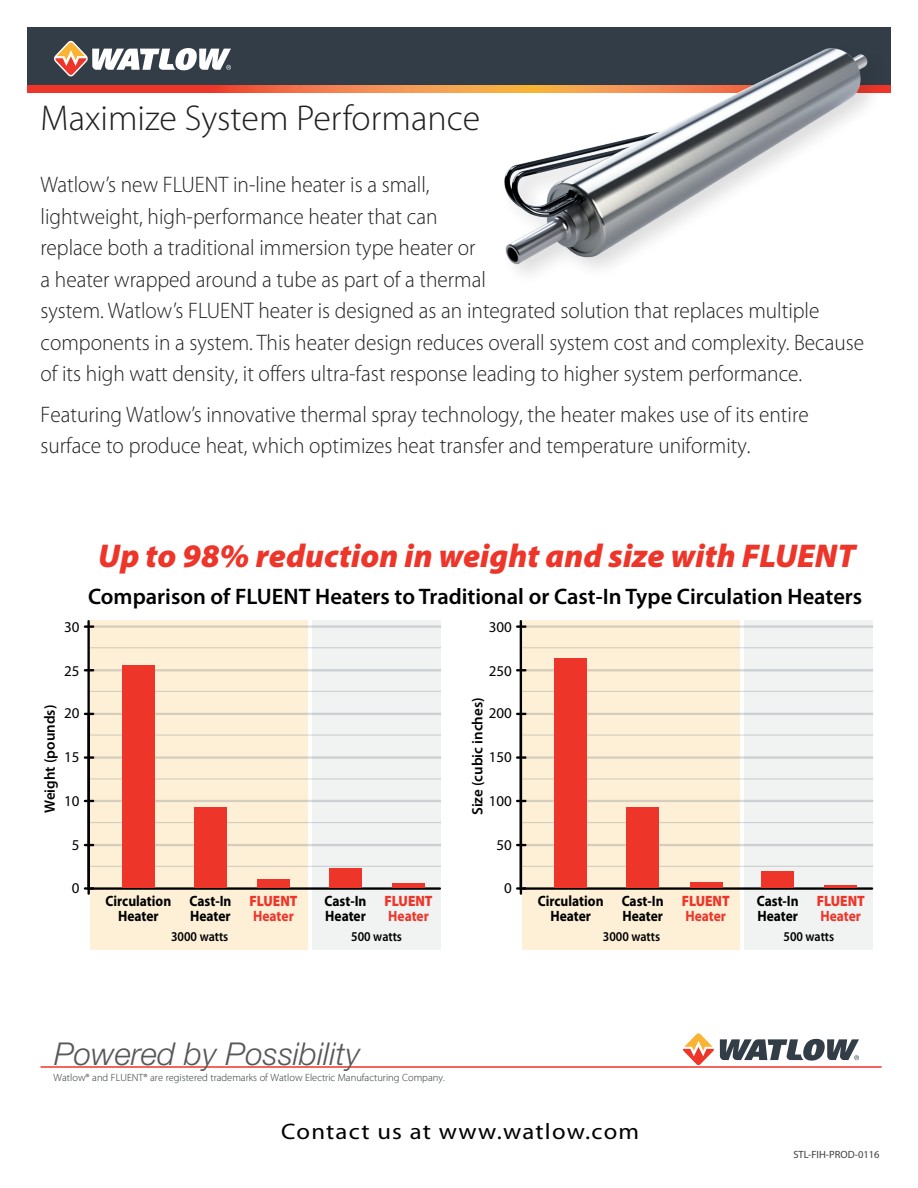
<style>
.page{position:relative;width:918px;height:1188px;background:#fff}
.page>*{position:absolute;margin:0;border:0;box-sizing:border-box;transform-origin:0 0}
.t1{font:300 36px "Myriad Pro";color:#231f20}
.t2{font:italic 900 33px "Myriad Pro";color:#ee3529}
.t3{font:italic 300 31.5px "Helvetica Neue LT Std";color:#57585a}
.t4{font:300 22.5px/31.5px "Myriad Pro";color:#231f20;scale:.95 1}
.t5{font:600 22.5px "Myriad Pro";color:#000001}
.t6{font:22.5px "Myriad Pro";letter-spacing:.05em;color:#000001;scale:1.1 1}
.t7{font:700 15px "Myriad Pro";color:#000001;scale:.9 1}
.t8{font:600 15px "Myriad Pro";color:#000001}
.t9{font:15px "Myriad Pro";color:#000001}
.t10{font:900 15px "Myriad Pro";color:#ee3529;scale:.9 1}
.t11{font:700 15px "Myriad Pro";letter-spacing:-.005em;color:#ee3529;scale:.9 1}
.t12{font:600 13.5px "Myriad Pro";color:#000001;scale:.9 1}
.t13{font:300 10.5px "Myriad Pro";color:#293234}
.t14{font:10.5px "Myriad Pro";color:#3e3e3f}
</style>
<div class="page">
<div style="left:90px;top:620px;width:218px;height:330px;background:#fdf0d6"></div>
<div style="left:522px;top:620px;width:218px;height:330px;background:#fdf0d6"></div>
<div style="left:313px;top:620px;width:128px;height:330px;background:#f1f2f2"></div>
<div style="left:745px;top:620px;width:128px;height:330px;background:#f1f2f2"></div>
<div style="left:27px;top:27px;width:864px;height:59px;background:#323d47"></div>
<svg style="left:27px;top:86px;width:450px;height:6px;background:#f0603c"></svg>
<svg style="left:54px;top:41px;width:177px;height:35px"></svg>
<img style="left:477px;top:48px;width:414px;height:226px">
<svg style="left:86px;top:620px;width:355px;height:271px"></svg>
<svg style="left:519px;top:620px;width:355px;height:271px"></svg>
<hr style="left:88px;top:714px;width:2px;height:180px;background:#000001">
<hr style="left:520px;top:714px;width:2px;height:180px;background:#000001">
<svg style="left:85px;top:844px;width:8px;height:2px"></svg>
<svg style="left:517px;top:844px;width:8px;height:2px"></svg>
<svg style="left:85px;top:800px;width:8px;height:2px"></svg>
<svg style="left:517px;top:800px;width:8px;height:2px"></svg>
<svg style="left:85px;top:756px;width:8px;height:3px"></svg>
<svg style="left:517px;top:756px;width:8px;height:3px"></svg>
<svg style="left:85px;top:713px;width:8px;height:2px"></svg>
<svg style="left:517px;top:713px;width:8px;height:2px"></svg>
<svg style="left:85px;top:669px;width:8px;height:2px"></svg>
<svg style="left:517px;top:669px;width:8px;height:2px"></svg>
<svg style="left:85px;top:625px;width:8px;height:3px"></svg>
<svg style="left:517px;top:625px;width:8px;height:3px"></svg>
<svg style="left:85px;top:887px;width:8px;height:3px"></svg>
<svg style="left:517px;top:887px;width:8px;height:3px"></svg>
<div style="left:122px;top:665px;width:32px;height:223px;background:#ee3529"></div>
<div style="left:554px;top:658px;width:33px;height:230px;background:#ee3529"></div>
<div style="left:194px;top:807px;width:33px;height:81px;background:#ee3529"></div>
<div style="left:627px;top:807px;width:32px;height:81px;background:#ee3529"></div>
<div style="left:258px;top:879px;width:32px;height:9px;background:#ee3529"></div>
<div style="left:690px;top:882px;width:32px;height:6px;background:#ee3529"></div>
<div style="left:329px;top:868px;width:33px;height:20px;background:#ee3529"></div>
<div style="left:762px;top:871px;width:32px;height:17px;background:#ee3529"></div>
<div style="left:392px;top:883px;width:32px;height:5px;background:#ee3529"></div>
<hr style="left:824px;top:885px;width:33px;height:3px;background:#ee3529">
<hr style="left:40px;top:1066px;width:842px;height:2px;background:#ee3529">
<svg style="left:720px;top:1039px;width:139px;height:22px"></svg>
<svg style="left:683px;top:1033px;width:31px;height:32px"></svg>
<p class="t1" style="left:40px;top:99px;width:441px">Maximize System Performance</p>
<p class="t4" style="left:40px;top:170px;width:869px">Watlow’s new FLUENT in-line heater is a small,<br>lightweight, high-performance heater that can<br>replace both a traditional immersion type heater or<br>a heater wrapped around a tube as part of a thermal<br>system. Watlow’s FLUENT heater is designed as an integrated solution that replaces multiple components in a system. This heater design reduces overall system cost and complexity. Because of its high watt density, it offers ultra-fast response leading to higher system performance.</p>
<p class="t4" style="left:41px;top:399px;width:810px">Featuring Watlow’s innovative thermal spray technology, the heater makes use of its entire surface to produce heat, which optimizes heat transfer and temperature uniformity.</p>
<p class="t2" style="left:98px;top:537px;width:759px">Up to 98% reduction in weight and size with FLUENT</p>
<p class="t5" style="left:88px;top:582px;width:776px">Comparison of FLUENT Heaters to Traditional or Cast-In Type Circulation Heaters</p>
<p class="t9" style="left:64px;top:617px;width:17px">30</p>
<p class="t9" style="left:489px;top:617px;width:25px">300</p>
<p class="t9" style="left:64px;top:662px;width:17px">25</p>
<p class="t9" style="left:489px;top:662px;width:25px">250</p>
<p class="t8" style="left:40px;top:813px;width:109px;rotate:-90deg">Weight (pounds)</p>
<p class="t8" style="left:468px;top:815px;width:119px;rotate:-90deg">Size (cubic inches)</p>
<p class="t9" style="left:64px;top:704px;width:17px">20</p>
<p class="t9" style="left:489px;top:704px;width:25px">200</p>
<p class="t9" style="left:64px;top:748px;width:17px">15</p>
<p class="t9" style="left:489px;top:748px;width:25px">150</p>
<p class="t9" style="left:64px;top:791px;width:17px">10</p>
<p class="t9" style="left:489px;top:791px;width:25px">100</p>
<p class="t9" style="left:72px;top:835px;width:9px">5</p>
<p class="t9" style="left:496px;top:835px;width:17px">50</p>
<p class="t9" style="left:72px;top:879px;width:9px">0</p>
<p class="t9" style="left:504px;top:879px;width:9px">0</p>
<p class="t7" style="left:106px;top:891px;width:75px">Circulation</p>
<p class="t7" style="left:118px;top:906px;width:47px">Heater</p>
<p class="t7" style="left:190px;top:891px;width:48px">Cast-In</p>
<p class="t7" style="left:190px;top:906px;width:47px">Heater</p>
<p class="t10" style="left:249px;top:893px;width:55px">FLUENT</p>
<p class="t11" style="left:253px;top:906px;width:47px">Heater</p>
<p class="t7" style="left:325px;top:891px;width:48px">Cast-In</p>
<p class="t7" style="left:325px;top:906px;width:47px">Heater</p>
<p class="t10" style="left:385px;top:893px;width:55px">FLUENT</p>
<p class="t11" style="left:388px;top:906px;width:47px">Heater</p>
<p class="t7" style="left:538px;top:891px;width:75px">Circulation</p>
<p class="t7" style="left:550px;top:906px;width:47px">Heater</p>
<p class="t7" style="left:622px;top:891px;width:48px">Cast-In</p>
<p class="t7" style="left:622px;top:906px;width:47px">Heater</p>
<p class="t10" style="left:682px;top:893px;width:55px">FLUENT</p>
<p class="t11" style="left:685px;top:906px;width:47px">Heater</p>
<p class="t7" style="left:757px;top:891px;width:48px">Cast-In</p>
<p class="t7" style="left:758px;top:906px;width:47px">Heater</p>
<p class="t10" style="left:817px;top:893px;width:55px">FLUENT</p>
<p class="t11" style="left:821px;top:906px;width:47px">Heater</p>
<p class="t12" style="left:171px;top:928px;width:65px">3000 watts</p>
<p class="t12" style="left:351px;top:928px;width:58px">500 watts</p>
<p class="t12" style="left:603px;top:928px;width:65px">3000 watts</p>
<p class="t12" style="left:783px;top:928px;width:58px">500 watts</p>
<p class="t3" style="left:54px;top:1035px;width:308px">Powered by Possibility</p>
<p class="t13" style="left:54px;top:1072px;width:393px">Watlow® and FLUENT® are registered trademarks of Watlow Electric Manufacturing Company.</p>
<p class="t6" style="left:281px;top:1117px;width:327px">Contact us at www.watlow.com</p>
<p class="t14" style="left:793px;top:1148px;width:88px">STL-FIH-PROD-0116</p>
</div>
